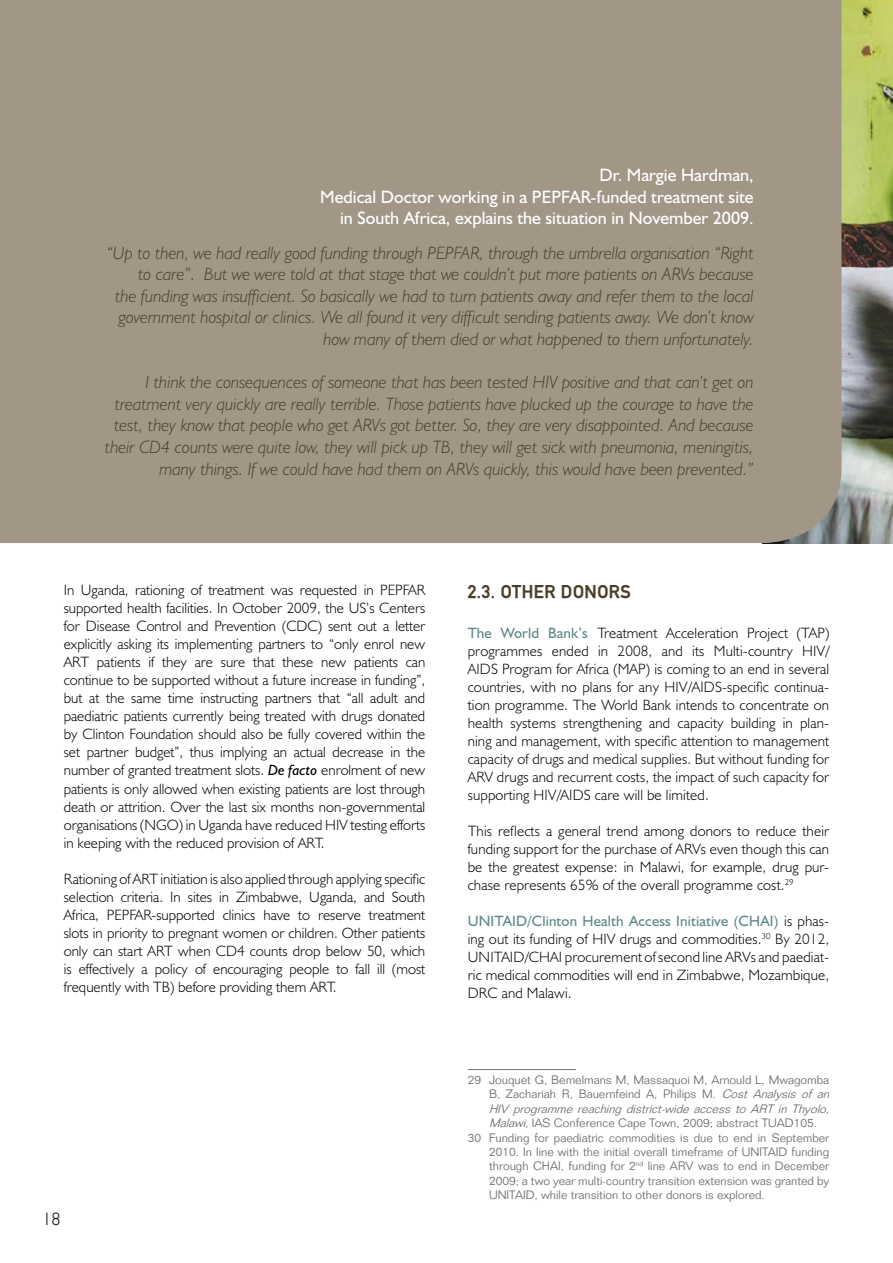
<style>
.page{position:relative;width:893px;height:1263px;background:#fff}
.page>*{position:absolute;margin:0;border:0;box-sizing:border-box;transform-origin:0 0}
.t1{font:italic 300 18px/21.6px "Humanist 521 BT";color:#4a3e29;text-align:right}
.t2{font:18px/21.6px "Humanist 521 BT";color:#fff;text-align:right}
.t3{font:700 18px "DIN Mittelschrift";color:#4a3e29}
.t4{font:300 18px "Humanist 521 BT";color:#000}
.t5{font:300 15px/18px "Humanist 521 BT";letter-spacing:.01em;color:#000;text-align:justify}
.t6{font:300 12px "Folio";color:#707173}
.t7{font:italic 300 12px "Folio";color:#707173}
.s1{font-weight:400;font-style:italic}
.s2{font-weight:400;color:#5e888b}
.s3{font-style:italic}
</style>
<div class="page">
<img style="left:841px;top:0;width:52px;height:543px">
<hr style="left:468px;top:1069px;width:108px;height:1px;background:#707173">
<div style="left:0;top:0;width:841px;height:543px;background:#a29687"></div>
<p class="t2" style="left:320px;top:164px;width:435px">Dr. Margie Hardman,<br>Medical Doctor working in a PEPFAR-funded treatment site in South Africa, explains the situation in November 2009.</p>
<p class="t1" style="left:107px;top:241px;width:648px">“Up to then, we had really good funding through PEPFAR, through the umbrella organisation “Right to care”. But we were told at that stage that we couldn’t put more patients on ARVs because<br>the funding was insufficient. So basically we had to turn patients away and refer them to the local government hospital or clinics. We all found it very difficult sending patients away. We don’t know how many of them died or what happened to them unfortunately.</p>
<p class="t1" style="left:105px;top:371px;width:650px">I think the consequences of someone that has been tested HIV positive and that can’t get on treatment very quickly are really terrible. Those patients have plucked up the courage to have the test, they know that people who get ARVs got better. So, they are very disappointed. And because their CD4 counts were quite low, they will pick up TB, they will get sick with pneumonia, meningitis, many things. If we could have had them on ARVs quickly, this would have been prevented.”</p>
<p class="t5" style="left:64px;top:581px;width:363px">In Uganda, rationing of treatment was requested in PEPFAR supported health facilities. In October 2009, the US’s Centers for Disease Control and Prevention (CDC) sent out a letter explicitly asking its implementing partners to “only enrol new ART patients if they are sure that these new patients can continue to be supported without a future increase in funding”, but at the same time instructing partners that “all adult and paediatric patients currently being treated with drugs donated by Clinton Foundation should also be fully covered within the set partner budget”, thus implying an actual decrease in the number of granted treatment slots. <span class="s1">De facto</span> enrolment of new patients is only allowed when existing patients are lost through death or attrition. Over the last six months non-governmental organisations (NGO) in Uganda have reduced HIV testing efforts in keeping with the reduced provision of ART.</p>
<p class="t5" style="left:64px;top:869px;width:363px">Rationing of ART initiation is also applied through applying specific selection criteria. In sites in Zimbabwe, Uganda, and South Africa, PEPFAR-supported clinics have to reserve treatment slots in priority to pregnant women or children. Other patients only can start ART when CD4 counts drop below 50, which is effectively a policy of encouraging people to fall ill (most frequently with TB) before providing them ART.</p>
<p class="t4" style="left:43px;top:1208px;width:20px">18</p>
<p class="t3" style="left:468px;top:581px;width:165px">2.3. OTHER DONORS</p>
<p class="t5" style="left:468px;top:623px;width:363px"><span class="s2">The World Bank’s</span> Treatment Acceleration Project (TAP) programmes ended in 2008, and its Multi-country HIV/ AIDS Program for Africa (MAP) is coming to an end in several countries, with no plans for any HIV/AIDS-specific continua&shy;tion programme. The World Bank intends to concentrate on health systems strengthening and capacity building in plan&shy;ning and management, with specific attention to management capacity of drugs and medical supplies. But without funding for ARV drugs and recurrent costs, the impact of such capacity for supporting HIV/AIDS care will be limited.</p>
<p class="t5" style="left:468px;top:821px;width:363px">This reflects a general trend among donors to reduce their funding support for the purchase of ARVs even though this can be the greatest expense: in Malawi, for example, drug pur&shy;chase represents 65% of the overall programme cost.<sup>29</sup></p>
<p class="t5" style="left:468px;top:911px;width:363px"><span class="s2">UNITAID/Clinton Health Access Initiative (CHAI)</span> is phas&shy;ing out its funding of HIV drugs and commodities.<sup>30</sup> By 2012, UNITAID/CHAI procurement of second line ARVs and paediat&shy;ric medical commodities will end in Zimbabwe, Mozambique, DRC and Malawi.</p>
<p class="t6" style="left:468px;top:1072px;width:363px">29 Jouquet G, Bemelmans M, Massaquoi M, Arnould L, Mwagomba</p>
<p class="t6" style="left:489px;top:1087px;width:345px">B, Zachariah R, Bauernfeind A, Philips M. <span class="s3">Cost Analysis of an</span></p>
<p class="t7" style="left:489px;top:1101px;width:345px">HIV programme reaching district-wide access to ART in Thyolo,</p>
<p class="t6" style="left:489px;top:1116px;width:330px"><span class="s3">Malawi,</span>IAS Conference Cape Town, 2009; abstract TUAD105.</p>
<p class="t6" style="left:468px;top:1130px;width:363px">30 Funding for paediatric commodities is due to end in September</p>
<p class="t6" style="left:489px;top:1144px;width:342px">2010. In line with the initial overall timeframe of UNITAID funding</p>
<p class="t6" style="left:489px;top:1159px;width:342px">through CHAI, funding for 2<sup>nd</sup> line ARV was to end in December</p>
<p class="t6" style="left:489px;top:1173px;width:342px">2009; a two year multi-country transition extension was granted by</p>
<p class="t6" style="left:489px;top:1188px;width:277px">UNITAID, while transition to other donors is explored.</p>
</div>
